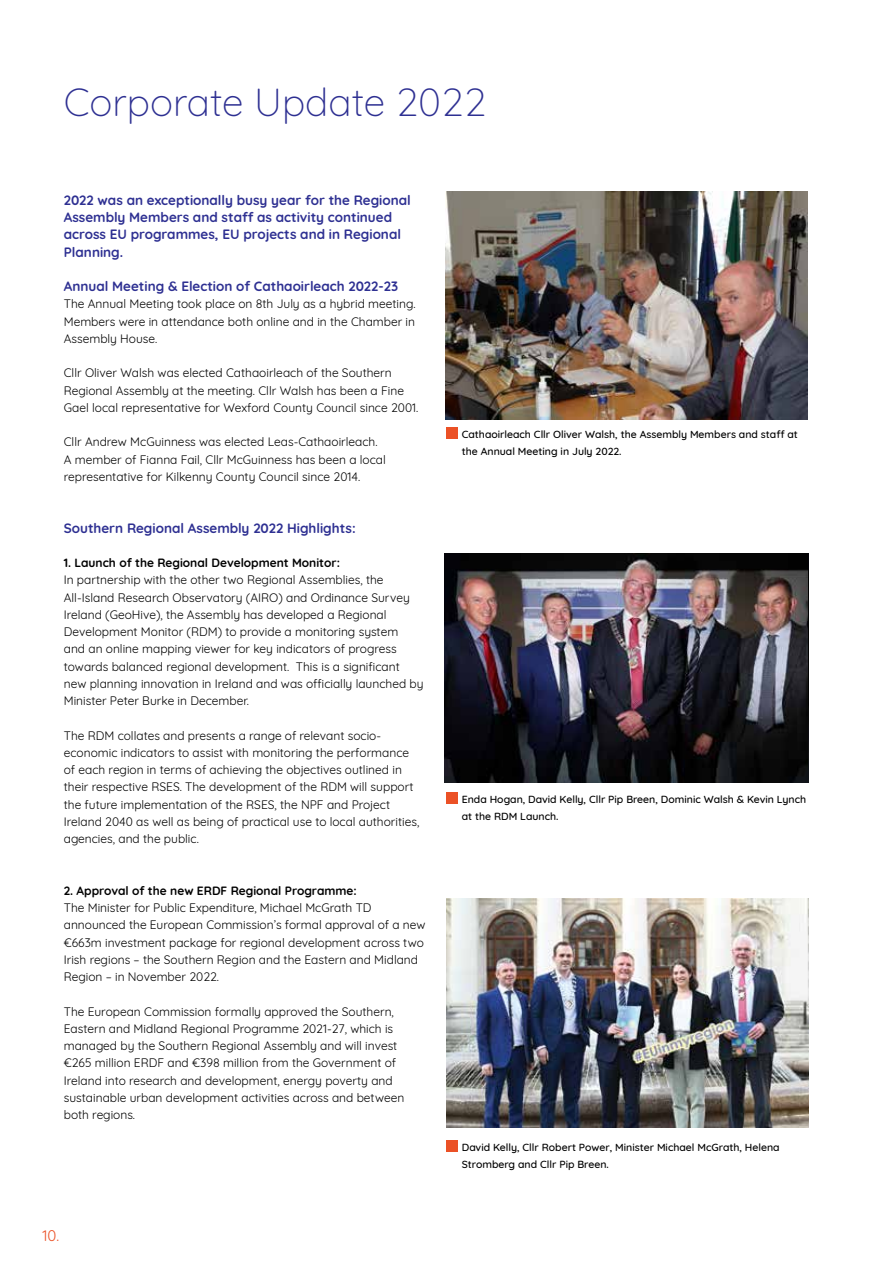
<style>
.page{position:relative;width:893px;height:1263px;background:#fff}
.page>*{position:absolute;margin:0;border:0;box-sizing:border-box;transform-origin:0 0}
.t1{font:300 39px "Quicksand";color:#2e3092}
.t2{font:15px "Quicksand";color:#eb5126}
.t3{font:700 13.5px/17.2px "Quicksand";color:#2e3092}
.t4{font:12px/17.2px "Quicksand";color:#000}
.t5{font:700 12px "Quicksand";color:#000}
.t6{font:500 10.5px/17.2px "Quicksand";color:#000}
</style>
<div class="page">
<img style="left:445px;top:191px;width:363px;height:229px">
<img style="left:446px;top:899px;width:362px;height:228px">
<img style="left:445px;top:554px;width:362px;height:228px">
<div style="left:446px;top:427px;width:12px;height:12px;background:#eb5126"></div>
<div style="left:446px;top:792px;width:12px;height:12px;background:#eb5126"></div>
<div style="left:446px;top:1140px;width:12px;height:12px;background:#eb5126"></div>
<h1 class="t1" style="left:64px;top:71px;width:424px">Corporate Update 2022</h1>
<p class="t3" style="left:64px;top:190px;width:348px">2022 was an exceptionally busy year for the Regional Assembly Members and staff as activity continued across EU programmes, EU projects and in Regional Planning.</p>
<p class="t3" style="left:64px;top:277px;width:336px">Annual Meeting &amp; Election of Cathaoirleach 2022-23</p>
<p class="t4" style="left:64px;top:294px;width:353px;text-align:justify">The Annual Meeting took place on 8th July as a hybrid meeting.<br>Members were in attendance both online and in the Chamber in Assembly House.</p>
<p class="t4" style="left:64px;top:363px;width:356px">Cllr Oliver Walsh was elected Cathaoirleach of the Southern<br>Regional Assembly at the meeting. Cllr Walsh has been a Fine<br>Gael local representative for Wexford County Council since 2001.</p>
<p class="t4" style="left:64px;top:432px;width:324px">Cllr Andrew McGuinness was elected Leas-Cathaoirleach.<br>A member of Fianna Fail, Cllr McGuinness has been a local representative for Kilkenny County Council since 2014.</p>
<p class="t3" style="left:64px;top:518px;width:293px">Southern Regional Assembly 2022 Highlights:</p>
<p class="t5" style="left:64px;top:553px;width:278px">1. Launch of the Regional Development Monitor:</p>
<p class="t4" style="left:64px;top:570px;width:361px">In partnership with the other two Regional Assemblies, the All-Island Research Observatory (AIRO) and Ordinance Survey Ireland (GeoHive), the Assembly has developed a Regional Development Monitor (RDM) to provide a monitoring system<br>and an online mapping viewer for key indicators of progress towards balanced regional development. This is a significant new planning innovation in Ireland and was officially launched by Minister Peter Burke in December.</p>
<p class="t4" style="left:64px;top:725px;width:357px">The RDM collates and presents a range of relevant socio&shy;economic indicators to assist with monitoring the performance of each region in terms of achieving the objectives outlined in their respective RSES. The development of the RDM will support the future implementation of the RSES, the NPF and Project Ireland 2040 as well as being of practical use to local authorities, agencies, and the public.</p>
<p class="t5" style="left:64px;top:881px;width:295px">2. Approval of the new ERDF Regional Programme:</p>
<p class="t4" style="left:64px;top:898px;width:363px">The Minister for Public Expenditure, Michael McGrath TD announced the European Commission’s formal approval of a new €663m investment package for regional development across two Irish regions – the Southern Region and the Eastern and Midland Region – in November 2022.</p>
<p class="t4" style="left:64px;top:1001px;width:342px">The European Commission formally approved the Southern, Eastern and Midland Regional Programme 2021-27, which is managed by the Southern Regional Assembly and will invest €265 million ERDF and €398 million from the Government of Ireland into research and development, energy poverty and sustainable urban development activities across and between both regions.</p>
<p class="t2" style="left:43px;top:1224px;width:18px">10.</p>
<p class="t6" style="left:462px;top:424px;width:338px">Cathaoirleach Cllr Oliver Walsh, the Assembly Members and staff at the Annual Meeting in July 2022.</p>
<p class="t6" style="left:462px;top:789px;width:346px">Enda Hogan, David Kelly, Cllr Pip Breen, Dominic Walsh &amp; Kevin Lynch at the RDM Launch.</p>
<p class="t6" style="left:462px;top:1137px;width:319px">David Kelly, Cllr Robert Power, Minister Michael McGrath, Helena<br>Stromberg and Cllr Pip Breen.</p>
</div>
